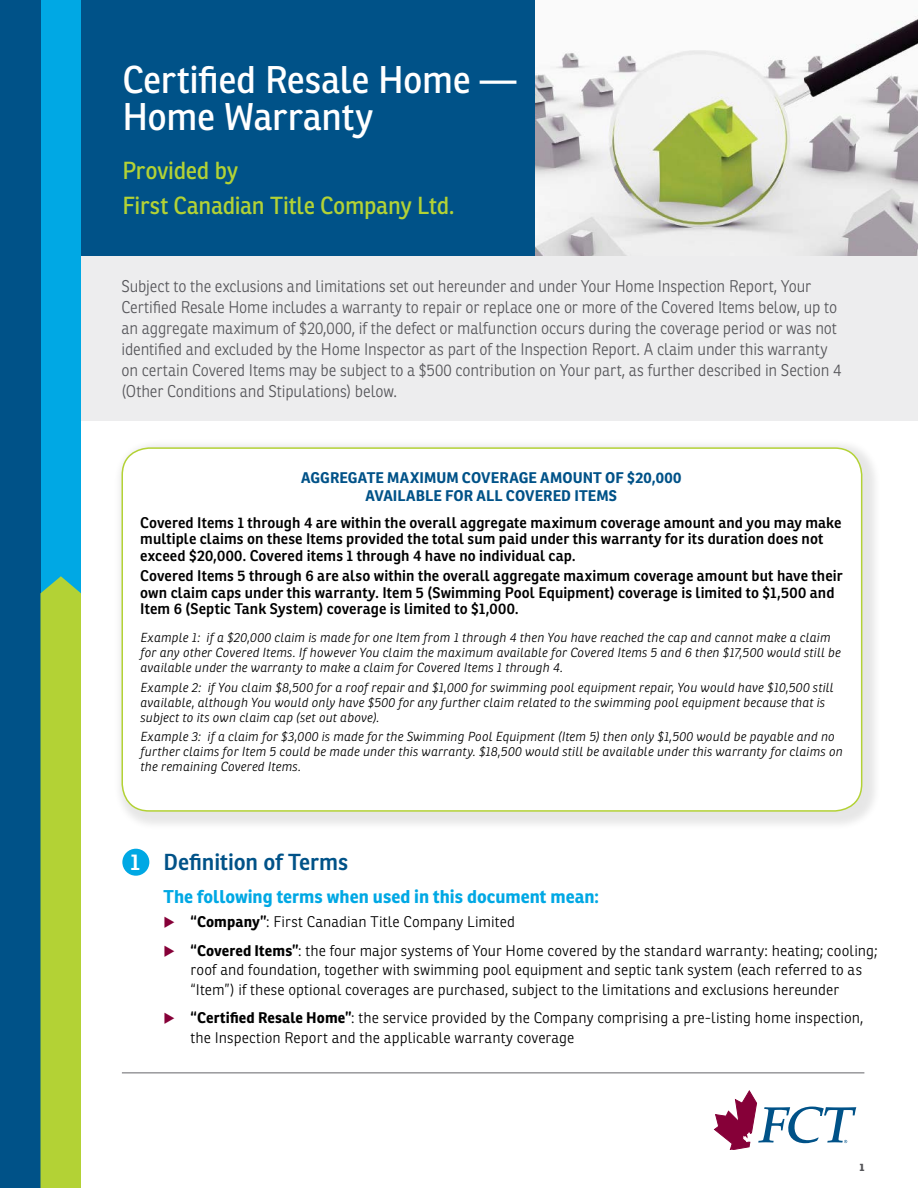
<style>
.page{position:relative;width:918px;height:1188px;background:#fff}
.page>*{position:absolute;margin:0;border:0;box-sizing:border-box;transform-origin:0 0}
.t1{font:37.5px/37.5px "Ronnia";letter-spacing:-.01em;color:#fff}
.t2{font:24px/34.5px "Ronnia";letter-spacing:-.015em;color:#b3d235;scale:.96 1}
.t3{font:600 22.5px "Ronnia";letter-spacing:-.005em;color:#005288}
.t4{font:700 18px "Ronnia";color:#00a8e4}
.t5{font:300 16.5px/21px "Ronnia";letter-spacing:-.01em;color:#56565a;scale:.96 1}
.t6{font:300 15px/19.5px "Ronnia";letter-spacing:.005em;color:#000}
.t7{font:600 15px/16.5px "Ronnia";letter-spacing:.005em;color:#000}
.t8{font:700 15px/18px "Ronnia";letter-spacing:.005em;color:#005288;text-align:center}
.t9{font:italic 300 12.75px/15px "Ronnia";letter-spacing:.01em;color:#000}
.t10{font:800 10.5px "Ronnia";color:#56565a}
.s1{color:#fff}
.s2{color:#860038}
.s3{font-weight:700}
</style>
<div class="page">
<img style="left:535px;top:16px;width:383px;height:240px">
<div style="left:81px;top:0;width:454px;height:256px;background:#005288"></div>
<hr style="left:122px;top:1072px;width:742px;height:1px;background:#65656a">
<svg style="left:713px;top:1090px;width:143px;height:59px"></svg>
<div style="left:74px;top:256px;width:844px;height:165px;background:#ededee"></div>
<div style="left:40px;top:0;width:41px;height:1188px;background:#00a8e4"></div>
<div style="left:0;top:0;width:40px;height:1188px;background:#005288"></div>
<div style="left:40px;top:576px;width:41px;height:612px;background:#b3d235"></div>
<div style="left:122px;top:849px;width:27px;height:27px;background:#00a8e4;border-radius:50%"></div>
<div style="left:112px;top:438px;width:769px;height:392px;background:#000;opacity:.1"></div>
<div style="left:122px;top:448px;width:740px;height:363px;background:#fff;border-radius:27px"></div>
<div style="left:122px;top:447px;width:740px;height:365px;border:2px solid #b3d235;border-radius:27px"></div>
<h1 class="t1" style="left:122px;top:61px;width:396px">Certified Resale Home —<br>Home Warranty</h1>
<h2 class="t2" style="left:122px;top:153px;width:348px">Provided by<br>First Canadian Title Company Ltd.</h2>
<p class="t5" style="left:122px;top:276px;width:751px">Subject to the exclusions and limitations set out hereunder and under Your Home Inspection Report, Your Certified Resale Home includes a warranty to repair or replace one or more of the Covered Items below, up to an aggregate maximum of $20,000, if the defect or malfunction occurs during the coverage period or was not identified and excluded by the Home Inspector as part of the Inspection Report. A claim under this warranty on certain Covered Items may be subject to a $500 contribution on Your part, as further described in Section 4 (Other Conditions and Stipulations) below.</p>
<p class="t8" style="left:301px;top:468px;width:382px">AGGREGATE MAXIMUM COVERAGE AMOUNT OF $20,000<br>AVAILABLE FOR ALL COVERED ITEMS</p>
<p class="t7" style="left:140px;top:514px;width:703px">Covered Items 1 through 4 are within the overall aggregate maximum coverage amount and you may make multiple claims on these Items provided the total sum paid under this warranty for its duration does not exceed $20,000. Covered items 1 through 4 have no individual cap.</p>
<p class="t7" style="left:140px;top:568px;width:704px">Covered Items 5 through 6 are also within the overall aggregate maximum coverage amount but have their own claim caps under this warranty. Item 5 (Swimming Pool Equipment) coverage is limited to $1,500 and<br>Item 6 (Septic Tank System) coverage is limited to $1,000.</p>
<p class="t9" style="left:140px;top:630px;width:702px">Example 1: if a $20,000 claim is made for one Item from 1 through 4 then You have reached the cap and cannot make a claim for any other Covered Items. If however You claim the maximum available for Covered Items 5 and 6 then $17,500 would still be available under the warranty to make a claim for Covered Items 1 through 4.</p>
<p class="t9" style="left:140px;top:680px;width:695px">Example 2: if You claim $8,500 for a roof repair and $1,000 for swimming pool equipment repair, You would have $10,500 still available, although You would only have $500 for any further claim related to the swimming pool equipment because that is subject to its own claim cap (set out above).</p>
<p class="t9" style="left:140px;top:729px;width:704px">Example 3: if a claim for $3,000 is made for the Swimming Pool Equipment (Item 5) then only $1,500 would be payable and no further claims for Item 5 could be made under this warranty. $18,500 would still be available under this warranty for claims on the remaining Covered Items.</p>
<h3 class="t3" style="left:130px;top:848px;width:220px"><span class="s1">1</span> Definition of Terms</h3>
<h3 class="t4" style="left:164px;top:885px;width:437px">The following terms when used in this document mean:</h3>
<p class="t6" style="left:164px;top:912px;width:353px"><span class="s2">◆</span> <span class="s3">“Company”</span>: First Canadian Title Company Limited</p>
<p class="t6" style="left:191px;top:940px;width:688px;text-indent:-27px"><span class="s2">◆</span> <span class="s3">“Covered Items”</span>: the four major systems of Your Home covered by the standard warranty: heating; cooling; roof and foundation, together with swimming pool equipment and septic tank system (each referred to as “Item”) if these optional coverages are purchased, subject to the limitations and exclusions hereunder</p>
<p class="t6" style="left:191px;top:1008px;width:674px;text-indent:-27px"><span class="s2">◆</span> <span class="s3">“Certified Resale Home”</span>: the service provided by the Company comprising a pre-listing home inspection, the Inspection Report and the applicable warranty coverage</p>
<p class="t10" style="left:859px;top:1161px;width:7px">1</p>
</div>
